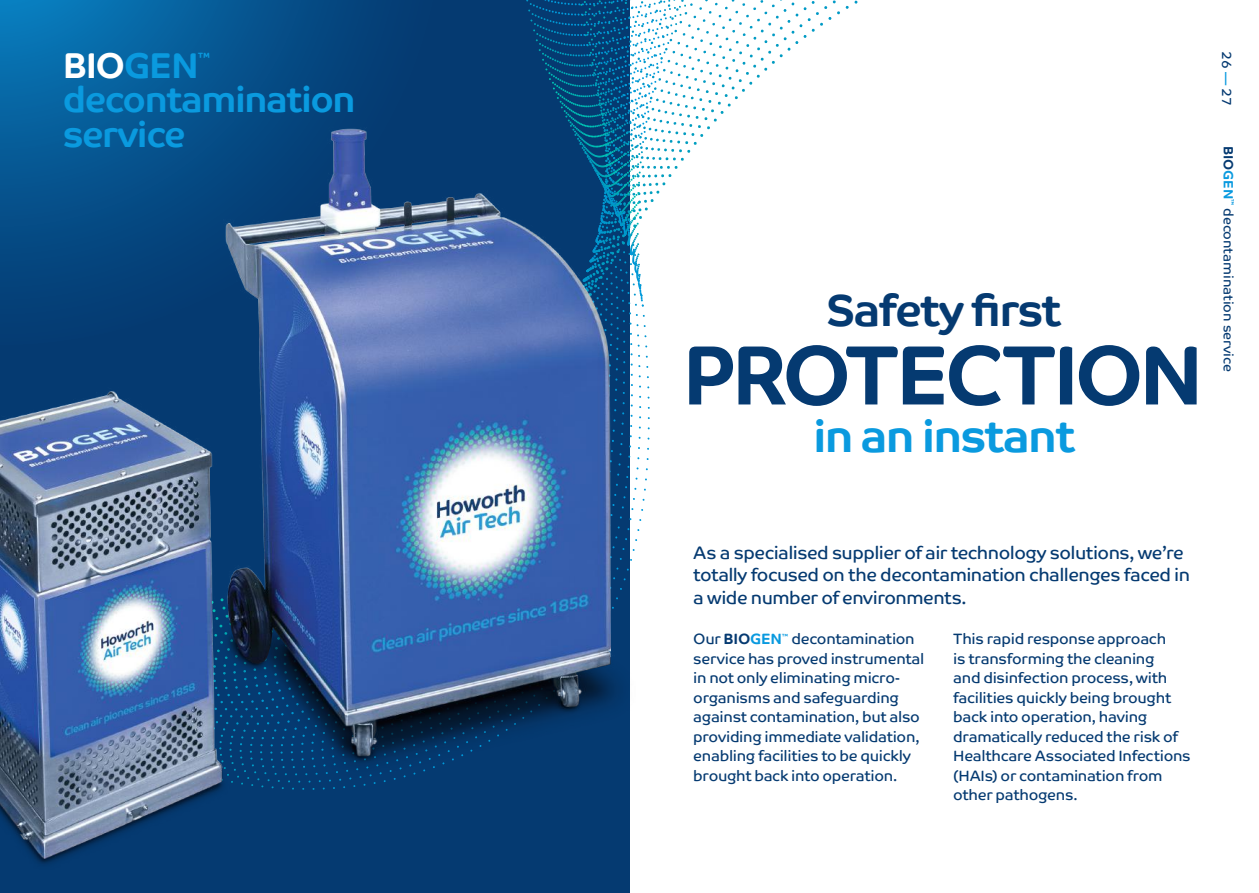
<style>
.page{position:relative;width:1259px;height:893px;background:#fff}
.page>*{position:absolute;margin:0;border:0;box-sizing:border-box;transform-origin:0 0}
.t1{font:700 84.3px "Co Text";letter-spacing:-.06em;color:#053a71}
.t2{font:700 45px "Co Text";letter-spacing:-.04em;color:#053a71}
.t3{font:700 45px "Co Text";letter-spacing:-.04em;color:#0a9adf}
.t4{font:700 37.65px "Co Text";letter-spacing:-.04em;color:#fff}
.t5{font:700 36px/34.5px "Co Text";letter-spacing:-.04em;color:#0a9adf}
.t6{font:700 36px "Co Text";letter-spacing:-.04em;color:#fff}
.t7{font:18px/22.5px "Co Text";letter-spacing:-.03em;color:#053a71}
.t8{font:15px/19.5px "Co Text";letter-spacing:-.02em;color:#053a71}
.t9{font:13.5px "Co Text";letter-spacing:-.005em;color:#053a71}
.t10{font:700 13.5px "Co Text";letter-spacing:-.005em;color:#053a71}
.t11{font:700 12px "Co Text";color:#0a9adf}
.t12{font:700 6px "Co Text";color:#0a9adf}
.s1{color:#0a9adf}
.s2{font-weight:700}
.s3{font-weight:700;color:#0a9adf}
</style>
<div class="page">
<svg style="left:0;top:0;width:365px;height:117px;background:#065b97"></svg>
<div style="left:365px;top:0;width:141px;height:117px;background:#053a71"></div>
<div style="left:506px;top:0;width:28px;height:117px;background:#053a71"></div>
<svg style="left:623px;top:0;width:235px;height:137px"></svg>
<img style="left:0;top:117px;width:699px;height:776px">
<h3 class="t6" style="left:63px;top:44px;width:138px">BIO<span class="s1">GEN</span></h3>
<p class="t11" style="left:198px;top:50px;width:14px">™</p>
<h3 class="t5" style="left:63px;top:82px;width:294px">decontamination service</h3>
<h3 class="t4" style="left:65px;top:47px;width:216px">ULTRA<span class="s1">SAFE</span></h3>
<h2 class="t2" style="left:827px;top:285px;width:236px">Safety first</h2>
<h1 class="t1" style="left:682px;top:326px;width:523px">PROTECTION</h1>
<h2 class="t3" style="left:813px;top:411px;width:264px">in an instant</h2>
<p class="t9" style="left:1234px;top:51px;width:56px;rotate:90deg">26 <span class="s1">—</span> 27</p>
<p class="t10" style="left:1236px;top:146px;width:55px;rotate:90deg">BIO<span class="s1">GEN</span></p>
<p class="t12" style="left:1235px;top:199px;width:8px;rotate:90deg">™</p>
<p class="t9" style="left:1236px;top:208px;width:166px;rotate:90deg">decontamination service</p>
<p class="t7" style="left:693px;top:541px;width:498px">As a specialised supplier of air technology solutions, we’re totally focused on the decontamination challenges faced in a wide number of environments.</p>
<p class="t8" style="left:693px;top:629px;width:90px">Our <span class="s2">BIO</span><span class="s3">GEN</span></p>
<p class="t12" style="left:782px;top:633px;width:8px">™</p>
<p class="t8" style="left:693px;top:629px;width:233px;text-indent:98px">decontamination service has proved instrumental in not only eliminating micro&shy;organisms and safeguarding against contamination, but also providing immediate validation, enabling facilities to be quickly brought back into operation.</p>
<p class="t8" style="left:953px;top:629px;width:239px">This rapid response approach<br>is transforming the cleaning<br>and disinfection process, with facilities quickly being brought back into operation, having dramatically reduced the risk of<br>Healthcare Associated Infections (HAIs) or contamination from other pathogens.</p>
</div>
